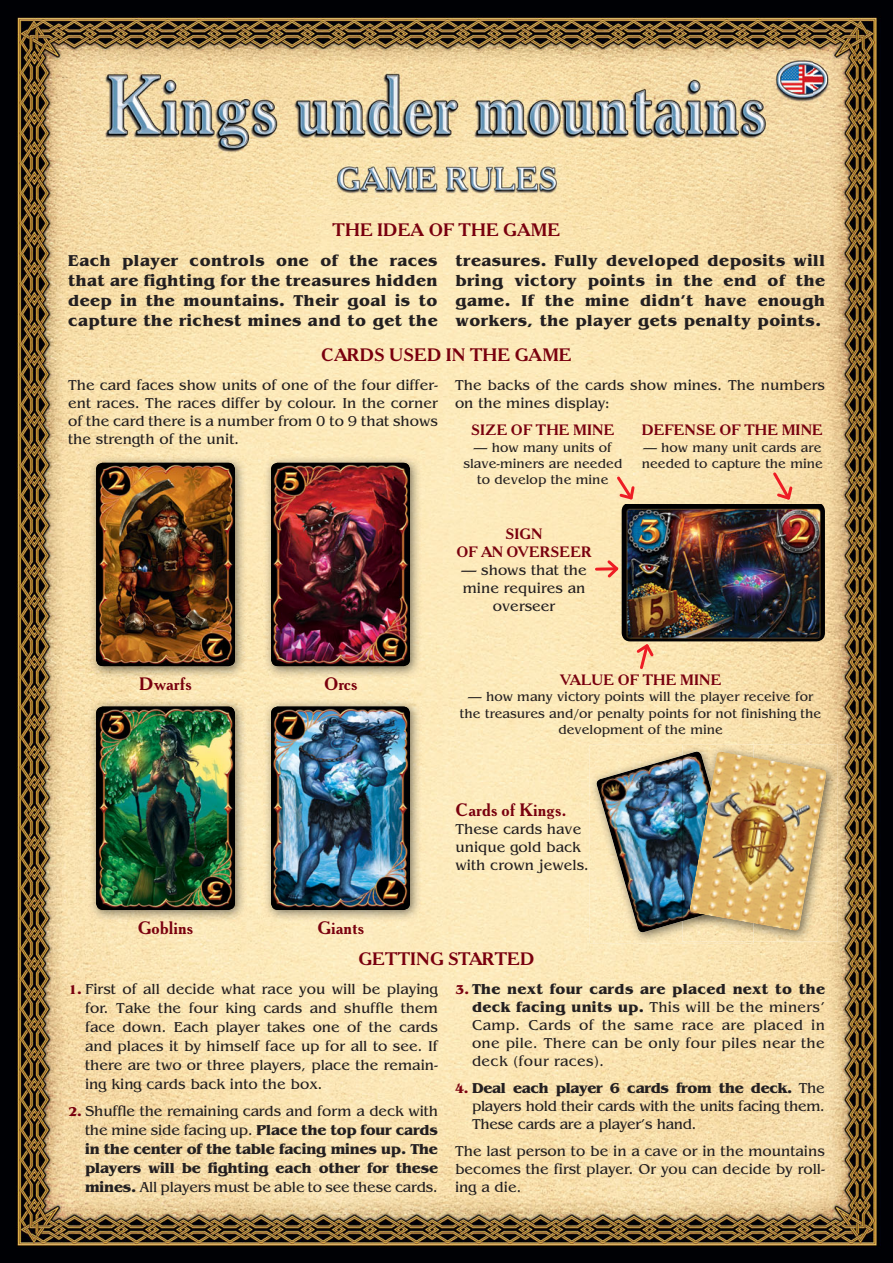
<style>
.page{position:relative;width:893px;height:1263px;background:#fff}
.page>*{position:absolute;margin:0;border:0;box-sizing:border-box;transform-origin:0 0}
.t1{font:700 18px "Academy";letter-spacing:.005em;color:#79000e}
.t2{font:700 16.5px/19.8px "AG Bengaly C";letter-spacing:.03em;color:#231f20;text-align:justify}
.t3{font:15px/18px "AG Bengaly C";color:#231f20;text-align:justify}
.t4{font:700 15px/18.9px "AG Bengaly C";letter-spacing:-.01em;color:#231f20;text-align:justify}
.t5{font:700 15px/18px "Academy";letter-spacing:.01em;color:#79000e;text-align:center}
.t6{font:13.5px/16.2px "AG Bengaly C";color:#231f20;text-align:center}
.s1{font-weight:700;font-size:13.5px;color:#79000e}
.s2{font-size:13.5px;color:#79000e}
.s3{font-weight:400}
.s4{font-weight:700}
</style>
<div class="page">
<img style="left:0;top:0;width:893px;height:1263px">
<img style="left:81px;top:56px;width:731px;height:159px">
<img style="left:89px;top:455px;width:157px;height:223px">
<img style="left:96px;top:463px;width:139px;height:203px;border-radius:7px">
<img style="left:264px;top:455px;width:157px;height:223px">
<img style="left:271px;top:463px;width:139px;height:203px;border-radius:7px">
<img style="left:89px;top:699px;width:157px;height:222px">
<img style="left:96px;top:707px;width:139px;height:203px;border-radius:7px">
<img style="left:264px;top:699px;width:157px;height:222px">
<img style="left:271px;top:707px;width:139px;height:203px;border-radius:7px">
<img style="left:590px;top:745px;width:163px;height:198px">
<img style="left:596px;top:751px;width:87px;height:182px">
<img style="left:597px;top:779px;width:47px;height:153px">
<img style="left:753px;top:745px;width:85px;height:197px">
<img style="left:683px;top:745px;width:70px;height:197px">
<img style="left:683px;top:905px;width:6px;height:16px">
<img style="left:689px;top:751px;width:138px;height:180px">
<img style="left:622px;top:504px;width:203px;height:137px">
<svg style="left:614px;top:474px;width:22px;height:28px"></svg>
<svg style="left:596px;top:567px;width:9px;height:4px"></svg>
<svg style="left:605px;top:558px;width:16px;height:22px"></svg>
<svg style="left:634px;top:641px;width:22px;height:30px"></svg>
<svg style="left:771px;top:470px;width:23px;height:32px"></svg>
<img style="left:770px;top:56px;width:65px;height:51px">
<p class="t1" style="left:333px;top:224px;width:229px">THE IDEA OF THE GAME</p>
<p class="t2" style="left:68px;top:252px;width:371px">Each player controls one of the races that are fighting for the treasures hidden deep in the mountains. Their goal is to capture the richest mines and to get the</p>
<p class="t2" style="left:455px;top:252px;width:371px">treasures. Fully developed deposits will bring victory points in the end of the game. If the mine didn’t have enough workers, the player gets penalty points.</p>
<p class="t1" style="left:321px;top:348px;width:252px">CARDS USED IN THE GAME</p>
<p class="t3" style="left:68px;top:378px;width:371px">The card faces show units of one of the four differ&shy;ent races. The races differ by colour. In the corner of the card there is a number from 0 to 9 that shows the strength of the unit.</p>
<p class="t3" style="left:455px;top:378px;width:371px">The backs of the cards show mines. The numbers on the mines display:</p>
<p class="t5" style="left:471px;top:423px;width:145px">SIZE OF THE MINE</p>
<p class="t6" style="left:463px;top:440px;width:160px">— how many units of slave-miners are needed to develop the mine</p>
<p class="t5" style="left:642px;top:423px;width:183px">DEFENSE OF THE MINE</p>
<p class="t6" style="left:642px;top:440px;width:183px;text-align:left">— how many unit cards are needed to capture the mine</p>
<p class="t1" style="left:139px;top:677px;width:54px">Dwarfs</p>
<p class="t1" style="left:324px;top:677px;width:35px">Orcs</p>
<p class="t1" style="left:138px;top:921px;width:57px">Goblins</p>
<p class="t1" style="left:317px;top:921px;width:48px">Giants</p>
<p class="t5" style="left:456px;top:526px;width:137px">SIGN<br>OF AN OVERSEER</p>
<p class="t3" style="left:461px;top:562px;width:127px;text-align:center">— shows that the mine requires an overseer</p>
<p class="t5" style="left:560px;top:673px;width:163px">VALUE OF THE MINE</p>
<p class="t6" style="left:460px;top:690px;width:363px">— how many victory points will the player receive for the treasures and/or penalty points for not finishing the development of the mine</p>
<p class="t1" style="left:455px;top:803px;width:113px">Cards of Kings.</p>
<p class="t3" style="left:455px;top:822px;width:135px;text-align:left">These cards have unique gold back with crown jewels.</p>
<p class="t1" style="left:359px;top:952px;width:177px">GETTING STARTED</p>
<p class="t3" style="left:85px;top:981px;width:354px;line-height:18.9px;text-indent:-17px"><span class="s1">1.</span> First of all decide what race you will be playing for. Take the four king cards and shuffle them face down. Each player takes one of the cards and places it by himself face up for all to see. If there are two or three players, place the remain&shy;ing king cards back into the box.</p>
<p class="t4" style="left:85px;top:1103px;width:355px;text-indent:-17px"><span class="s2">2.</span> <span class="s3">Shuffle the remaining cards and form a deck with the mine side facing up.</span> Place the top four cards in the center of the table facing mines up. The players will be fighting each other for these mines. <span class="s3">All players must be able to see these cards.</span></p>
<p class="t3" style="left:472px;top:981px;width:354px;text-indent:-17px"><span class="s1">3.</span> <span class="s4">The next four cards are placed next to the deck facing units up.</span> This will be the miners’ Camp. Cards of the same race are placed in one pile. There can be only four piles near the deck (four races).</p>
<p class="t3" style="left:472px;top:1080px;width:355px;text-indent:-17px"><span class="s1">4.</span> <span class="s4">Deal each player 6 cards from the deck.</span> The players hold their cards with the units facing them.<br>These cards are a player’s hand.</p>
<p class="t3" style="left:455px;top:1143px;width:371px">The last person to be in a cave or in the mountains becomes the first player. Or you can decide by roll&shy;ing a die.</p>
</div>
